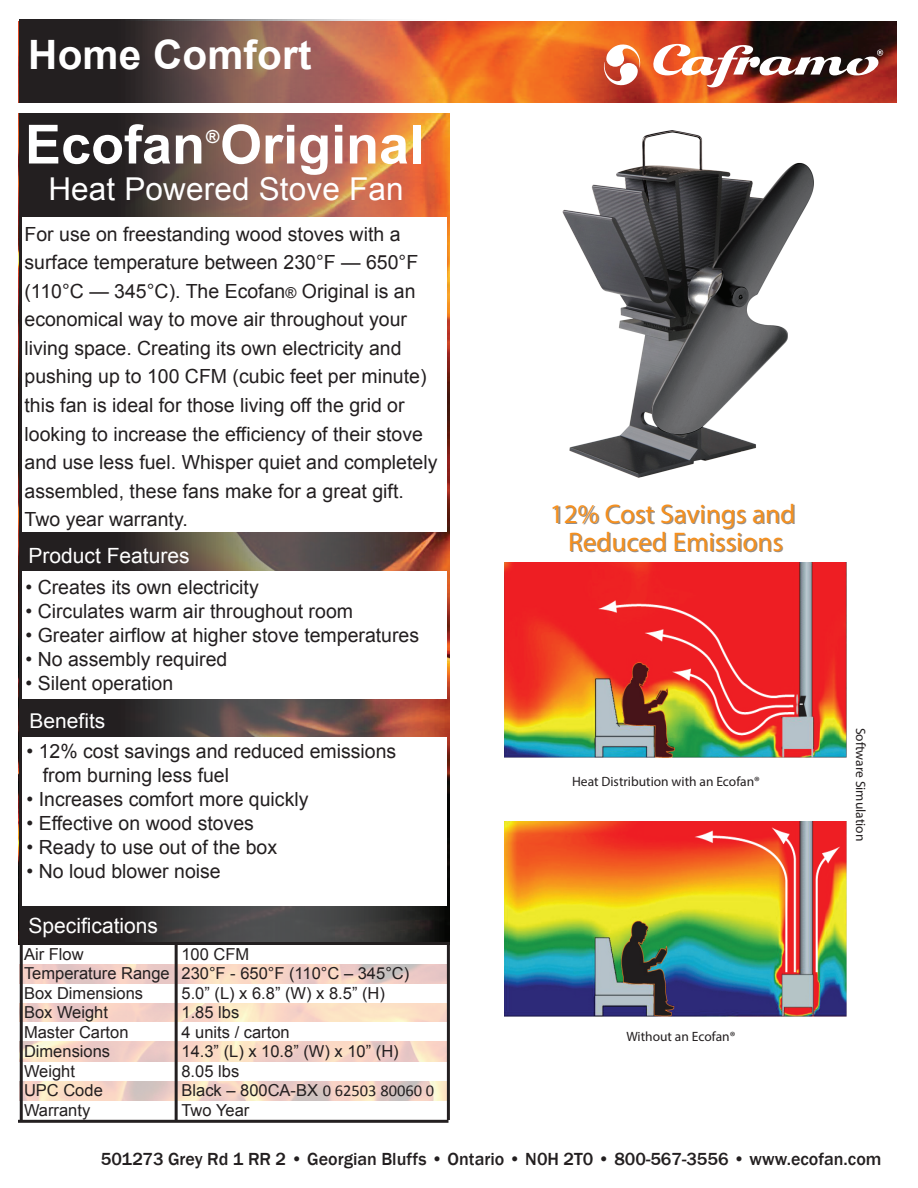
<style>
.page{position:relative;width:918px;height:1188px;background:#fff}
.page>*{position:absolute;margin:0;border:0;box-sizing:border-box;transform-origin:0 0}
.t1{font:700 54px "Arial";color:#fff}
.t2{font:700 40.5px "Arial";letter-spacing:.005em;color:#fff}
.t3{font:31.5px "Arial";letter-spacing:.005em;color:#fff}
.t4{font:700 27px/27.9px "Myriad";color:#f6901e;text-align:center}
.t5{font:21px "Arial";color:#fff}
.t6{font:20.4px "Arial";color:#fff}
.t7{font:19.5px/28.5px "Arial";color:#231f20}
.t8{font:500 18px "Franklin Gothic";color:#231f20}
.t9{font:700 18px "Arial";color:#fff}
.t10{font:16.5px/19.5px "Arial";color:#231f20}
.t11{font:13.5px "Myriad";color:#231f20}
.t12{font:italic 13.5px "Myriad";color:#231f20}
.s1{font-size:15px}
.s2{font-family:"Calibri"}
</style>
<div class="page">
<img style="left:18px;top:21px;width:879px;height:924px">
<svg style="left:20px;top:20px;width:430px;height:922px;background:#6d4b3e"></svg>
<hr style="left:175px;top:944px;width:3px;height:197px;background:#231f20">
<div style="left:20px;top:942px;width:430px;height:201px;border:3px solid #231f20"></div>
<div style="left:450px;top:112px;width:468px;height:1036px;background:#fff"></div>
<div style="left:22px;top:737px;width:425px;height:169px;background:#fff"></div>
<div style="left:22px;top:572px;width:425px;height:127px;background:#fff"></div>
<div style="left:22px;top:218px;width:425px;height:314px;background:#fff"></div>
<svg style="left:650px;top:44px;width:233px;height:43px"></svg>
<svg style="left:604px;top:44px;width:38px;height:43px"></svg>
<div style="left:17px;top:103px;width:885px;height:9px;background:#fff"></div>
<div style="left:10px;top:1120px;width:442px;height:29px;background:#fff"></div>
<hr style="left:18px;top:1120px;width:430px;height:3px;background:#231f20">
<img style="left:504px;top:562px;width:343px;height:195px">
<img style="left:562px;top:130px;width:252px;height:348px">
<img style="left:504px;top:822px;width:343px;height:195px">
<h2 class="t2" style="left:28px;top:28px;width:285px">Home Comfort</h2>
<h1 class="t1" style="left:25px;top:109px;width:401px">Ecofan Original</h1>
<p class="t9" style="left:206px;top:125px;width:15px">®</p>
<h3 class="t3" style="left:48px;top:168px;width:357px">Heat Powered Stove Fan</h3>
<p class="t7" style="left:25px;top:220px;width:414px">For use on freestanding wood stoves with a surface temperature between 230°F — 650°F (110°C — 345°C). The Ecofan<span class="s1">®</span> Original is an economical way to move air throughout your living space. Creating its own electricity and pushing up to 100 CFM (cubic feet per minute) this fan is ideal for those living off the grid or looking to increase the efficiency of their stove and use less fuel. Whisper quiet and completely assembled, these fans make for a great gift.<br>Two year warranty.</p>
<p class="t5" style="left:28px;top:541px;width:163px">Product Features</p>
<p class="t7" style="left:26px;top:573px;width:235px">• Creates its own electricity</p>
<p class="t7" style="left:26px;top:597px;width:329px">• Circulates warm air throughout room</p>
<p class="t7" style="left:26px;top:621px;width:395px">• Greater airflow at higher stove temperatures</p>
<p class="t7" style="left:26px;top:645px;width:203px">• No assembly required</p>
<p class="t7" style="left:26px;top:669px;width:149px">• Silent operation</p>
<p class="t6" style="left:30px;top:707px;width:77px">Benefits</p>
<p class="t7" style="left:43px;top:740px;width:355px;line-height:24px;text-indent:-16px">• 12% cost savings and reduced emissions from burning less fuel</p>
<p class="t7" style="left:27px;top:786px;width:284px">• Increases comfort more quickly</p>
<p class="t7" style="left:27px;top:810px;width:229px">• Effective on wood stoves</p>
<p class="t7" style="left:27px;top:834px;width:252px">• Ready to use out of the box</p>
<p class="t7" style="left:27px;top:858px;width:196px">• No loud blower noise</p>
<p class="t5" style="left:28px;top:912px;width:131px">Specifications</p>
<p class="t10" style="left:24px;top:944px;width:387px;text-indent:157px">100 CFM<br>Temperature Range 230°F - 650°F (110°C – 345°C)<br>Box Dimensions</p>
<p class="t10" style="left:24px;top:944px;width:61px">Air Flow</p>
<p class="t10" style="left:182px;top:983px;width:205px">5.0” (L) x 6.8” (W) x 8.5” (H)</p>
<p class="t10" style="left:24px;top:1003px;width:86px">Box Weight</p>
<p class="t10" style="left:182px;top:1003px;width:59px">1.85 lbs</p>
<p class="t10" style="left:24px;top:1022px;width:106px">Master Carton</p>
<p class="t10" style="left:182px;top:1022px;width:110px">4 units / carton</p>
<p class="t10" style="left:24px;top:1042px;width:88px">Dimensions</p>
<p class="t10" style="left:182px;top:1042px;width:219px">14.3” (L) x 10.8” (W) x 10” (H)</p>
<p class="t10" style="left:24px;top:1061px;width:53px">Weight</p>
<p class="t10" style="left:181px;top:1061px;width:59px">8.05 lbs</p>
<p class="t10" style="left:24px;top:1081px;width:80px">UPC Code</p>
<p class="t10" style="left:182px;top:1081px;width:254px">Black – 800CA-BX <span class="s2">0 62503 80060 0</span></p>
<p class="t10" style="left:24px;top:1100px;width:68px">Warranty</p>
<p class="t10" style="left:181px;top:1100px;width:69px">Two Year</p>
<h3 class="t4" style="left:550px;top:500px;width:247px">12% Cost Savings and<br>Reduced Emissions</h3>
<p class="t11" style="left:572px;top:773px;width:189px">Heat Distribution with an Ecofan®</p>
<p class="t12" style="left:869px;top:728px;width:115px;rotate:90deg">Software Simulation</p>
<p class="t11" style="left:626px;top:1029px;width:110px">Without an Ecofan®</p>
<p class="t8" style="left:101px;top:1148px;width:782px">501273 Grey Rd 1 RR 2 • Georgian Bluffs • Ontario • N0H 2T0 • 800-567-3556 • www.ecofan.com</p>
</div>
